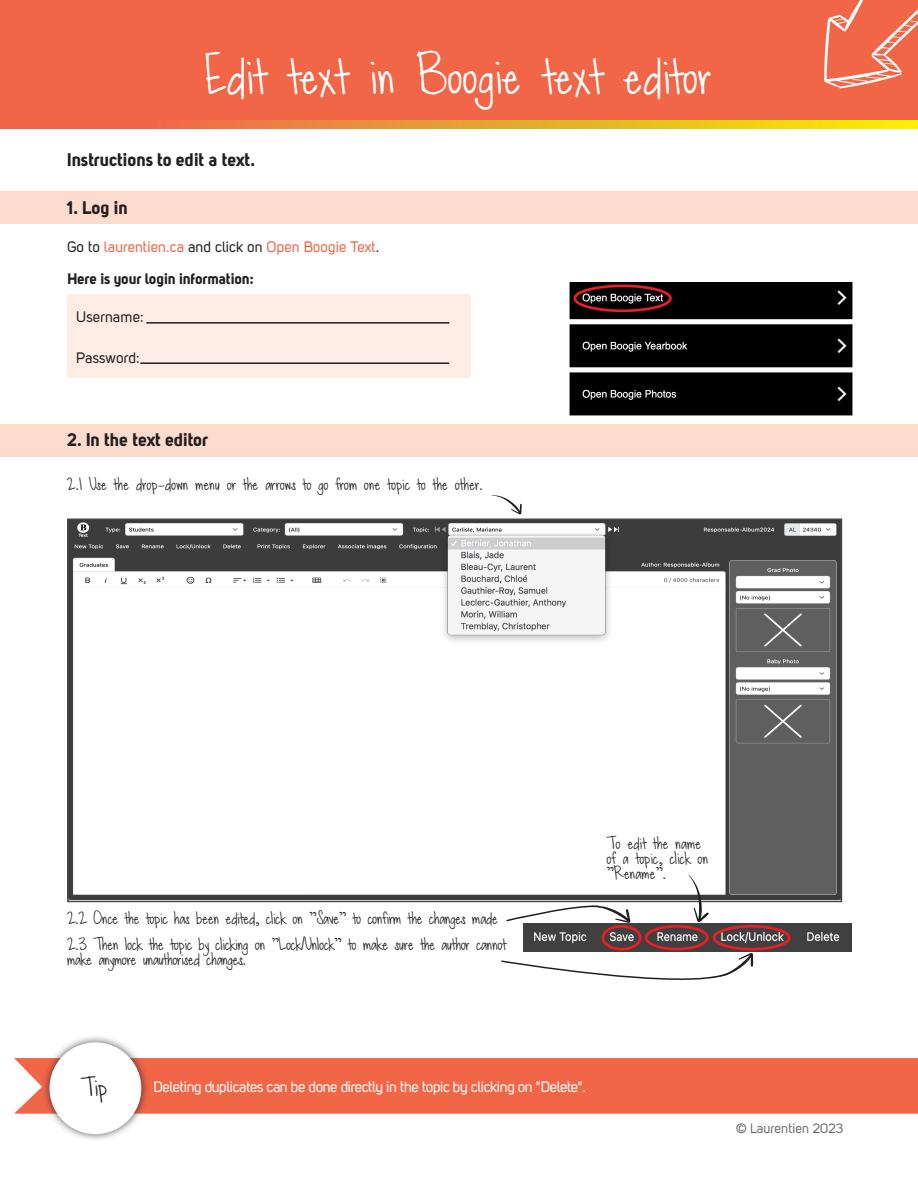
<style>
.page{position:relative;width:918px;height:1188px;background:#fff}
.page>*{position:absolute;margin:0;border:0;box-sizing:border-box;transform-origin:0 0}
.Titre_1{font:37.5px "DJB Merry";color:#fff}
.Texte_courant{font:18px "Uni Sans Bold";color:#231f20}
.Point_principal{font:18px "Uni Sans Bold";color:#231f20}
.Point{font:18px "Uni Sans Bold";color:#231f20}
.t1{font:18px "DJB Merry";color:#231f20}
.t2{font:15px "Uni Sans Regular";letter-spacing:-.03em;color:#fff}
.Texte_courant-2{font:15px "Uni Sans Regular";color:#f26648}
.Texte_courant-3{font:15px "Uni Sans Bold";color:#231f20}
.Texte_courant-4{font:15px "Uni Sans Regular";color:#231f20}
.t3{font:13.5px "Uni Sans Regular";color:#6c6d70}
.Texte_courant-5{font:12px/15px "DJB Merry";letter-spacing:-.02em;color:#231f20}
.Point_principal-2{font:12px "DJB Merry";color:#231f20}
.Texte_courant-6{font:12px/15px "DJB Merry";color:#231f20}
.s1{color:#231f20}
</style>
<div class="page">
<img style="left:569px;top:282px;width:284px;height:134px">
<div style="left:67px;top:294px;width:404px;height:84px;background:#fdede5"></div>
<div style="left:0;top:0;width:918px;height:126px;background:#f26648"></div>
<svg style="left:0;top:121px;width:918px;height:8px"></svg>
<svg style="left:824px;top:0;width:94px;height:89px"></svg>
<div style="left:0;top:191px;width:918px;height:33px;background:#fddcce"></div>
<svg style="left:491px;top:495px;width:31px;height:20px"></svg>
<div style="left:14px;top:1058px;width:904px;height:56px;background:#f26648"></div>
<div style="left:41px;top:1034px;width:108px;height:108px;background:#231f20;opacity:.75"></div>
<div style="left:50px;top:1042px;width:91px;height:92px;background:#fff;border-radius:50%"></div>
<div style="left:0;top:424px;width:918px;height:32px;background:#fddcce"></div>
<hr style="left:146px;top:322px;width:303px;height:2px;background:#231f20">
<hr style="left:140px;top:362px;width:309px;height:2px;background:#231f20">
<img style="left:524px;top:924px;width:327px;height:27px">
<div style="left:602px;top:925px;width:40px;height:25px;border:3px solid #ee1d23;border-radius:50%"></div>
<div style="left:713px;top:925px;width:78px;height:25px;border:3px solid #ee1d23;border-radius:50%"></div>
<div style="left:645px;top:925px;width:64px;height:25px;border:3px solid #ee1d23;border-radius:50%"></div>
<svg style="left:501px;top:953px;width:253px;height:27px"></svg>
<svg style="left:506px;top:905px;width:125px;height:18px"></svg>
<div style="left:573px;top:285px;width:99px;height:27px;border:3px solid #ee1d23;border-radius:50%"></div>
<img style="left:70px;top:522px;width:769px;height:377px">
<div style="left:67px;top:519px;width:775px;height:383px;border:2px solid #454747"></div>
<img style="left:437px;top:527px;width:177px;height:120px">
<svg style="left:688px;top:874px;width:21px;height:49px"></svg>
<p class="Titre_1" style="left:206px;top:59px;width:508px">Edit text in Boogie text editor</p>
<p class="Texte_courant" style="left:68px;top:149px;width:189px">Instructions to edit a text.</p>
<p class="Point" style="left:68px;top:197px;width:62px">1. Log in</p>
<p class="Texte_courant-2" style="left:68px;top:238px;width:313px"><span class="s1">Go to</span> laurentien.ca <span class="s1">and click on</span> Open Boogie Text<span class="s1">.</span></p>
<p class="Texte_courant-3" style="left:68px;top:270px;width:188px">Here is your login information:</p>
<p class="Texte_courant-4" style="left:76px;top:308px;width:69px">Username:</p>
<p class="Texte_courant-4" style="left:76px;top:349px;width:65px">Password:</p>
<p class="Point_principal" style="left:68px;top:429px;width:143px">2. In the text editor</p>
<p class="Point_principal-2" style="left:67px;top:479px;width:417px">2.1 Use the drop-down menu or the arrows to go from one topic to the other.</p>
<p class="Texte_courant-5" style="left:67px;top:913px;width:432px">2.2 Once the topic has been edited, click on "Save" to confirm the changes made</p>
<p class="Texte_courant-5" style="left:67px;top:939px;width:441px">2.3 Then lock the topic by clicking on "Lock/Unlock" to make sure the author cannot make anymore unauthorised changes.</p>
<p class="Texte_courant-6" style="left:607px;top:838px;width:103px">To edit the name of a topic, click on "Rename".</p>
<p class="t1" style="left:81px;top:1079px;width:28px">Tip</p>
<p class="t2" style="left:153px;top:1078px;width:434px">Deleting duplicates can be done directly in the topic by clicking on "Delete".</p>
<p class="t3" style="left:736px;top:1121px;width:109px">© Laurentien 2023</p>
</div>
